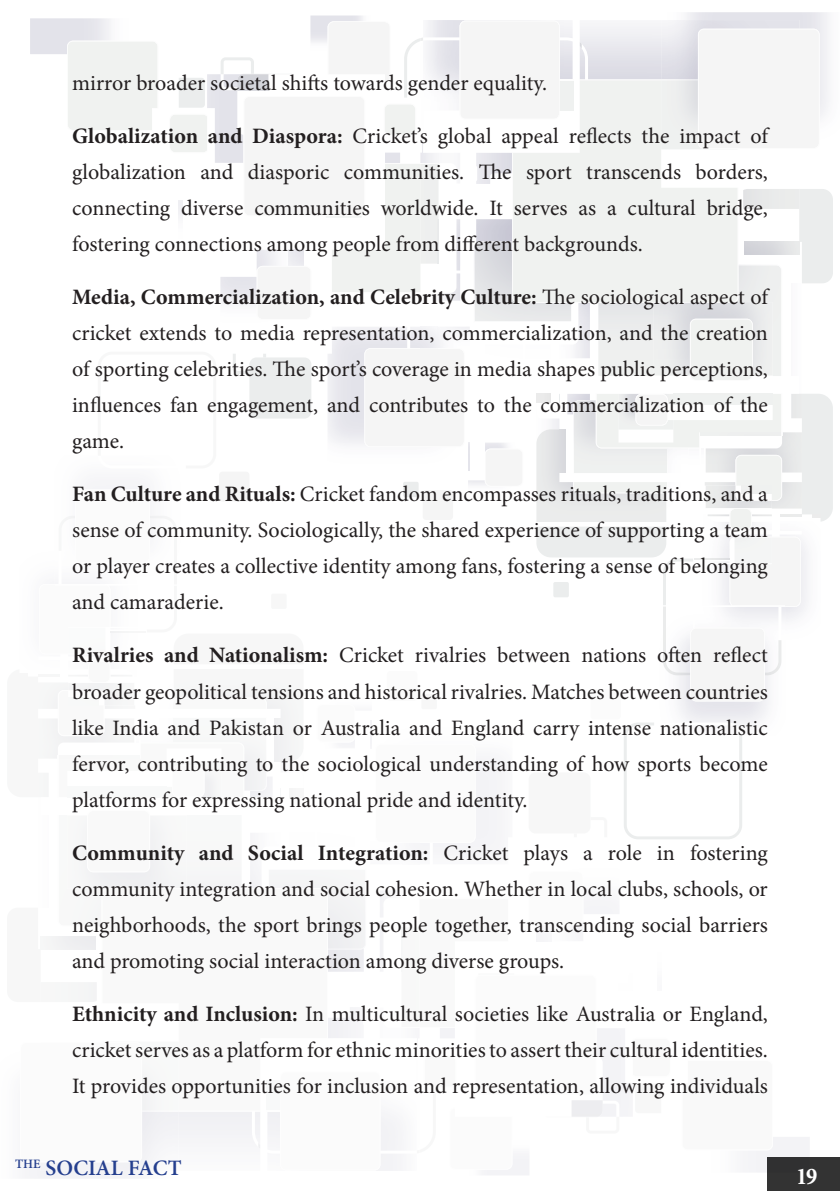
<style>
.page{position:relative;width:840px;height:1191px;background:#fff}
.page>*{position:absolute;margin:0;border:0;box-sizing:border-box;transform-origin:0 0}
.t1{font:700 condensed 24px "Minion Pro";color:#fff}
.t2{font:22px/36px "Minion Pro";color:#231f20;text-align:justify}
.t3{font:600 22px "Minion Pro";color:#253f8e}
.s1{font-weight:700}
</style>
<div class="page">
<div style="left:387px;top:671px;width:30px;height:30px;background:#f5f5f5;border-radius:3px"></div>
<div style="left:421px;top:694px;width:15px;height:15px;background:#f7f7f7;border-radius:2px"></div>
<div style="left:590px;top:689px;width:30px;height:30px;background:#f5f5f5;border-radius:3px"></div>
<div style="left:328px;top:870px;width:37px;height:79px;background:#f2f3f4"></div>
<img style="left:55px;top:551px;width:90px;height:33px">
<svg style="left:75px;top:489px;width:75px;height:74px"></svg>
<div style="left:380px;top:1081px;width:35px;height:89px;background:#f5f5f7"></div>
<svg style="left:267px;top:1071px;width:113px;height:99px"></svg>
<svg style="left:400px;top:906px;width:219px;height:263px"></svg>
<div style="left:67px;top:815px;width:120px;height:73px;background:#f5f5f6"></div>
<svg style="left:87px;top:815px;width:63px;height:57px"></svg>
<svg style="left:49px;top:631px;width:243px;height:166px"></svg>
<div style="left:41px;top:1111px;width:138px;height:59px;background:#f3f3f6"></div>
<svg style="left:20px;top:1042px;width:122px;height:120px"></svg>
<div style="left:798px;top:189px;width:34px;height:94px;background:#ebeded"></div>
<svg style="left:179px;top:78px;width:26px;height:30px"></svg>
<div style="left:422px;top:490px;width:31px;height:30px;background:#f5f5f5;border-radius:3px"></div>
<div style="left:403px;top:482px;width:15px;height:15px;background:#ebeded;border-radius:2px"></div>
<div style="left:219px;top:471px;width:30px;height:30px;background:#f5f5f5;border-radius:3px"></div>
<svg style="left:233px;top:354px;width:78px;height:64px"></svg>
<svg style="left:484px;top:448px;width:33px;height:38px"></svg>
<img style="left:572px;top:38px;width:9px;height:10px">
<div style="left:738px;top:265px;width:43px;height:111px;background:#eeefef"></div>
<img style="left:476px;top:219px;width:36px;height:22px">
<img style="left:442px;top:219px;width:18px;height:82px">
<img style="left:575px;top:303px;width:14px;height:55px">
<img style="left:474px;top:241px;width:38px;height:80px">
<svg style="left:512px;top:79px;width:226px;height:224px;fill:#f0f2f0"></svg>
<img style="left:663px;top:607px;width:118px;height:68px">
<svg style="left:624px;top:722px;width:117px;height:117px"></svg>
<img style="left:694px;top:607px;width:90px;height:33px">
<div style="left:689px;top:627px;width:75px;height:74px;background:#f5f5f5"></div>
<div style="left:67px;top:41px;width:90px;height:89px;background:#f0f2f0"></div>
<img style="left:310px;top:15px;width:53px;height:6px">
<img style="left:468px;top:442px;width:1px;height:28px">
<div style="left:364px;top:348px;width:100px;height:99px;background:#f5f5f5"></div>
<div style="left:459px;top:21px;width:113px;height:98px;background:#f5f5f5"></div>
<img style="left:152px;top:108px;width:5px;height:22px">
<svg style="left:170px;top:115px;width:37px;height:37px"></svg>
<svg style="left:220px;top:21px;width:219px;height:283px"></svg>
<img style="left:653px;top:302px;width:119px;height:73px">
<div style="left:689px;top:319px;width:63px;height:61px;background:#f0f2f0"></div>
<svg style="left:536px;top:394px;width:296px;height:213px"></svg>
<img style="left:660px;top:79px;width:37px;height:70px">
<div style="left:697px;top:29px;width:122px;height:120px;background:#f5f5f5"></div>
<div style="left:767px;top:1157px;width:72px;height:34px;background:#333"></div>
<p class="t2" style="left:72px;top:65px;width:476px">mirror broader societal shifts towards gender equality.</p>
<p class="t2" style="left:72px;top:118px;width:697px"><span class="s1">Globalization and Diaspora:</span> Cricket’s global appeal reflects the impact of globalization and diasporic communities. The sport transcends borders, connecting diverse communities worldwide. It serves as a cultural bridge, fostering connections among people from different backgrounds.</p>
<p class="t2" style="left:72px;top:279px;width:697px"><span class="s1">Media, Commercialization, and Celebrity Culture:</span> The sociological aspect of cricket extends to media representation, commercialization, and the creation of sporting celebrities. The sport’s coverage in media shapes public perceptions, influences fan engagement, and contributes to the commercialization of the game.</p>
<p class="t2" style="left:72px;top:476px;width:697px"><span class="s1">Fan Culture and Rituals:</span> Cricket fandom encompasses rituals, traditions, and a sense of community. Sociologically, the shared experience of supporting a team or player creates a collective identity among fans, fostering a sense of belonging and camaraderie.</p>
<p class="t2" style="left:72px;top:637px;width:697px"><span class="s1">Rivalries and Nationalism:</span> Cricket rivalries between nations often reflect broader geopolitical tensions and historical rivalries. Matches between countries like India and Pakistan or Australia and England carry intense nationalistic fervor, contributing to the sociological understanding of how sports become platforms for expressing national pride and identity.</p>
<p class="t2" style="left:72px;top:834px;width:697px"><span class="s1">Community and Social Integration:</span> Cricket plays a role in fostering community integration and social cohesion. Whether in local clubs, schools, or neighborhoods, the sport brings people together, transcending social barriers and promoting social interaction among diverse groups.</p>
<p class="t2" style="left:72px;top:995px;width:697px"><span class="s1">Ethnicity and Inclusion:</span> In multicultural societies like Australia or England, cricket serves as a platform for ethnic minorities to assert their cultural identities.<br>It provides opportunities for inclusion and representation, allowing individuals</p>
<p class="t3" style="left:15px;top:1153px;width:168px"><sup>THE</sup> SOCIAL FACT</p>
<p class="t1" style="left:795px;top:1159px;width:22px">19</p>
</div>
